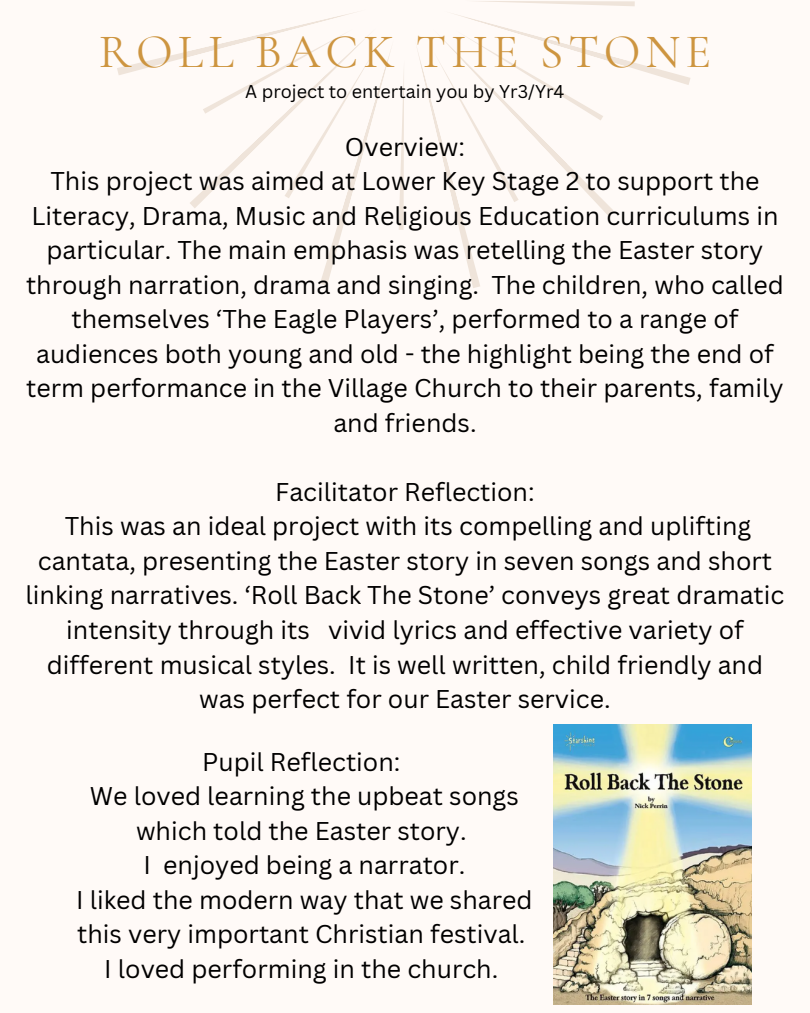
<style>
.page{position:relative;width:810px;height:1013px;background:#fff}
.page>*{position:absolute;margin:0;border:0;box-sizing:border-box;transform-origin:0 0}
.t1{font:48px "Cormorant Garamond";letter-spacing:.105em;color:#cd9540}
.t2{font:25px/34.5px "Canva Sans";color:#000;text-align:center}
.t3{font:18px "Canva Sans";color:#000}
</style>
<div class="page">
<div style="left:0;top:0;width:810px;height:1012px;background:#fffaf7"></div>
<svg style="left:117px;top:1px;width:574px;height:287px"></svg>
<img style="left:554px;top:724px;width:198px;height:280px">
<p class="t1" style="left:99px;top:23px;width:614px">ROLL BACK THE STONE</p>
<h1 class="t3" style="left:245px;top:79px;width:321px">A project to entertain you by Yr3/Yr4</h1>
<p class="t2" style="left:26px;top:129px;width:759px">Overview:<br>This project was aimed at Lower Key Stage 2 to support the Literacy, Drama, Music and Religious Education curriculums in particular. The main emphasis was retelling the Easter story through narration, drama and singing. The children, who called themselves ‘The Eagle Players’, performed to a range of audiences both young and old - the highlight being the end of term performance in the Village Church to their parents, family and friends.</p>
<h2 class="t2" style="left:26px;top:474px;width:760px">Facilitator Reflection:<br>This was an ideal project with its compelling and uplifting cantata, presenting the Easter story in seven songs and short linking narratives. ‘Roll Back The Stone’ conveys great dramatic intensity through its vivid lyrics and effective variety of different musical styles. It is well written, child friendly and was perfect for our Easter service.</h2>
<h2 class="t2" style="left:76px;top:743px;width:458px">Pupil Reflection:<br>We loved learning the upbeat songs which told the Easter story.<br>I enjoyed being a narrator.<br>I liked the modern way that we shared this very important Christian festival.<br>I loved performing in the church.</h2>
</div>
